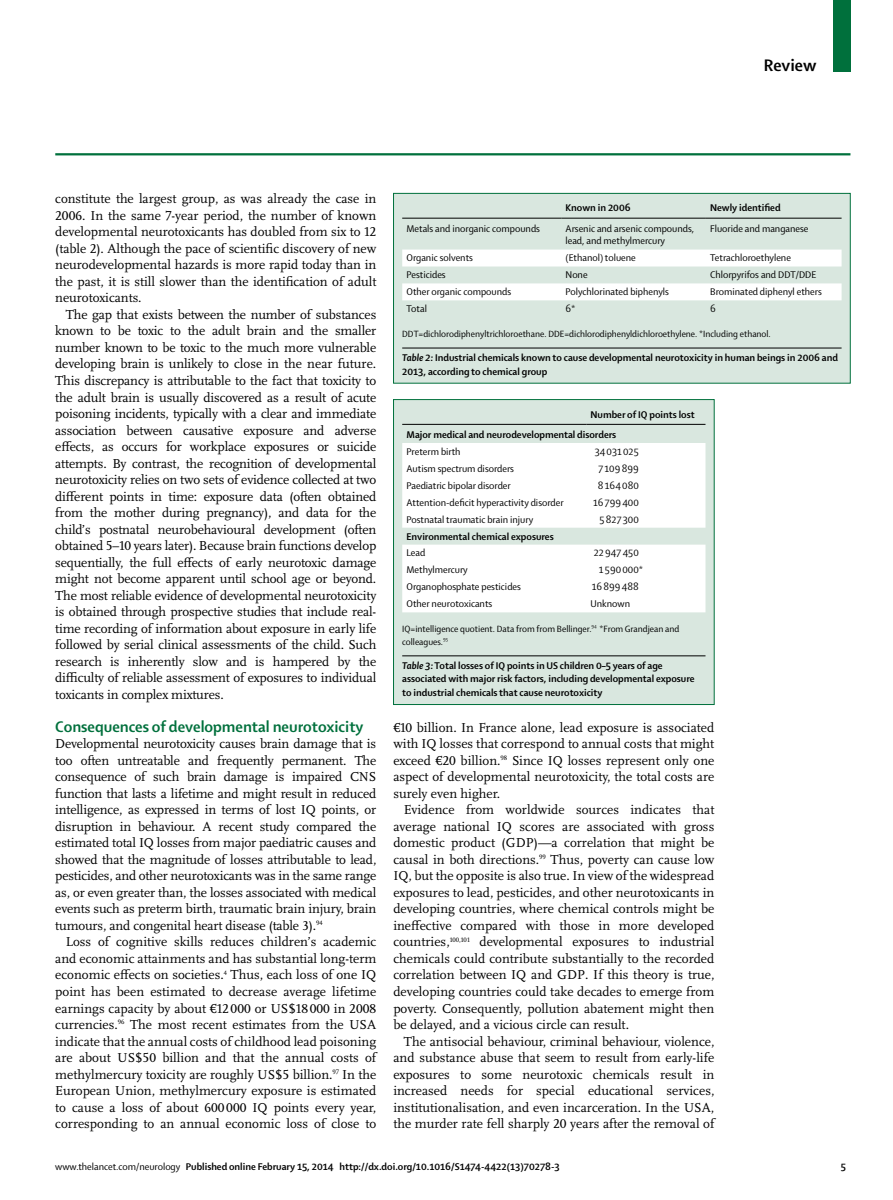
<style>
.page{position:relative;width:893px;height:1200px;background:#fff}
.page>*{position:absolute;margin:0;border:0;box-sizing:border-box;transform-origin:0 0}
.t1{font:700 18px "Shaker 2 Lancet";color:#000}
.t2{font:700 16.5px "Shaker 2 Lancet";color:#00703c}
.t3{font:13.5px/16.5px "Scala Lancet Pro";color:#000;text-align:justify}
.t4{font:10.5px/12.8px "Shaker 2 Lancet";color:#000}
.t5{font:700 10.5px/13.5px "Shaker 2 Lancet";color:#000}
.t6{font:9.75px/12.8px "Shaker 2 Lancet";color:#000}
.s1{font-style:italic}
.s2{font-weight:400}
</style>
<div class="page">
<div style="left:833px;top:0;width:17px;height:71px;background:#00703c"></div>
<hr style="left:55px;top:153px;width:795px;height:2px;background:#00703c">
<div style="left:393px;top:193px;width:457px;height:190px;background:#d9e7df"></div>
<hr style="left:402px;top:348px;width:440px;height:1px;background:#000">
<svg style="left:402px;top:249px;width:440px;height:51px"></svg>
<hr style="left:402px;top:218px;width:159px;height:1px;background:#000">
<hr style="left:561px;top:218px;width:145px;height:1px;background:#000">
<hr style="left:706px;top:218px;width:136px;height:1px;background:#000">
<div style="left:393px;top:193px;width:457px;height:190px;border:1px solid #00703c"></div>
<div style="left:393px;top:399px;width:321px;height:305px;background:#d9e7df"></div>
<hr style="left:402px;top:655px;width:303px;height:1px;background:#000">
<svg style="left:402px;top:443px;width:303px;height:169px;background:#fbfcfb"></svg>
<hr style="left:402px;top:424px;width:184px;height:1px;background:#000">
<hr style="left:586px;top:424px;width:119px;height:1px;background:#000">
<div style="left:393px;top:399px;width:321px;height:305px;border:1px solid #00703c"></div>
<h1 class="t1" style="left:764px;top:54px;width:54px">Review</h1>
<p class="t3" style="left:55px;top:191px;width:323px">constitute the largest group, as was already the case in 2006. In the same 7-year period, the number of known developmental neurotoxicants has doubled from six to 12 (table 2). Although the pace of scientific discovery of new neurodevelopmental hazards is more rapid today than in the past, it is still slower than the identification of adult neurotoxicants.</p>
<p class="t3" style="left:55px;top:306px;width:323px;text-indent:11px">The gap that exists between the number of substances known to be toxic to the adult brain and the smaller number known to be toxic to the much more vulnerable developing brain is unlikely to close in the near future.<br>This discrepancy is attributable to the fact that toxicity to the adult brain is usually discovered as a result of acute poisoning incidents, typically with a clear and immediate association between causative exposure and adverse effects, as occurs for workplace exposures or suicide attempts. By contrast, the recognition of developmental neurotoxicity relies on two sets of evidence collected at two different points in time: exposure data (often obtained from the mother during pregnancy), and data for the child’s postnatal neurobehavioural development (often obtained 5–10 years later). Because brain functions develop sequentially, the full effects of early neurotoxic damage might not become apparent until school age or beyond.<br>The most reliable evidence of developmental neurotoxicity is obtained through prospective studies that include real&shy;time recording of information about exposure in early life followed by serial clinical assessments of the child. Such research is inherently slow and is hampered by the difficulty of reliable assessment of exposures to individual toxicants in complex mixtures.</p>
<p class="t2" style="left:55px;top:715px;width:310px">Consequences of developmental neurotoxicity</p>
<p class="t3" style="left:55px;top:735px;width:323px">Developmental neurotoxicity causes brain damage that is too often untreatable and frequently permanent. The consequence of such brain damage is impaired CNS function that lasts a lifetime and might result in reduced intelligence, as expressed in terms of lost IQ points, or disruption in behaviour. A recent study compared the estimated total IQ losses from major paediatric causes and showed that the magnitude of losses attributable to lead, pesticides, and other neurotoxicants was in the same range as, or even greater than, the losses associated with medical events such as preterm birth, traumatic brain injury, brain tumours, and congenital heart disease (table 3).<sup>94</sup></p>
<p class="t3" style="left:55px;top:933px;width:323px;text-indent:11px">Loss of cognitive skills reduces children’s academic and economic attainments and has substantial long-term economic effects on societies.<sup>4</sup> Thus, each loss of one IQ point has been estimated to decrease average lifetime earnings capacity by about €12 000 or US$18 000 in 2008 currencies.<sup>96</sup> The most recent estimates from the USA indicate that the annual costs of childhood lead poisoning are about US$50 billion and that the annual costs of methylmercury toxicity are roughly US$5 billion.<sup>97</sup> In the European Union, methylmercury exposure is estimated to cause a loss of about 600000 IQ points every year, corresponding to an annual economic loss of close to</p>
<p class="t5" style="left:566px;top:201px;width:67px">Known in 2006</p>
<p class="t5" style="left:710px;top:201px;width:72px">Newly identified</p>
<p class="t4" style="left:406px;top:221px;width:135px">Metals and inorganic compounds</p>
<p class="t4" style="left:566px;top:221px;width:130px">Arsenic and arsenic compounds, lead, and methylmercury</p>
<p class="t4" style="left:710px;top:221px;width:100px">Fluoride and manganese</p>
<p class="t4" style="left:406px;top:251px;width:68px">Organic solvents</p>
<p class="t4" style="left:566px;top:251px;width:72px">(Ethanol) toluene</p>
<p class="t4" style="left:710px;top:251px;width:82px">Tetrachloroethylene</p>
<p class="t4" style="left:406px;top:268px;width:41px">Pesticides</p>
<p class="t4" style="left:566px;top:268px;width:24px">None</p>
<p class="t4" style="left:710px;top:268px;width:108px">Chlorpyrifos and DDT/DDE</p>
<p class="t4" style="left:406px;top:285px;width:106px">Other organic compounds</p>
<p class="t4" style="left:566px;top:285px;width:105px">Polychlorinated biphenyls</p>
<p class="t4" style="left:710px;top:285px;width:113px">Brominated diphenyl ethers</p>
<p class="t4" style="left:406px;top:302px;width:22px">Total</p>
<p class="t4" style="left:566px;top:302px;width:12px">6*</p>
<p class="t4" style="left:710px;top:302px;width:7px">6</p>
<p class="t6" style="left:402px;top:327px;width:370px">DDT=dichlorodiphenyltrichloroethane. DDE=dichlorodiphenyldichloroethylene. *Including ethanol.</p>
<p class="t5" style="left:402px;top:350px;width:437px"><span class="s1">Table 2:</span> Industrial chemicals known to cause developmental neurotoxicity in human beings in 2006 and<br>2013, according to chemical group</p>
<p class="t5" style="left:406px;top:403px;width:290px;line-height:20.4px;text-indent:184px">Number of IQ points lost<br>Major medical and neurodevelopmental disorders</p>
<p class="t4" style="left:406px;top:444px;width:56px">Preterm birth</p>
<p class="t4" style="left:595px;top:444px;width:46px">34031025</p>
<p class="t4" style="left:406px;top:461px;width:109px">Autism spectrum disorders</p>
<p class="t4" style="left:598px;top:461px;width:42px">7 109899</p>
<p class="t4" style="left:406px;top:478px;width:106px">Paediatric bipolar disorder</p>
<p class="t4" style="left:598px;top:478px;width:42px">8164080</p>
<p class="t4" style="left:406px;top:495px;width:159px">Attention-deficit hyperactivity disorder</p>
<p class="t4" style="left:593px;top:495px;width:47px">16799400</p>
<p class="t4" style="left:406px;top:512px;width:128px">Postnatal traumatic brain injury</p>
<p class="t4" style="left:599px;top:512px;width:41px">5827 300</p>
<p class="t5" style="left:406px;top:528px;width:149px">Environmental chemical exposures</p>
<p class="t4" style="left:406px;top:546px;width:20px">Lead</p>
<p class="t4" style="left:594px;top:546px;width:46px">22947450</p>
<p class="t4" style="left:406px;top:563px;width:63px">Methylmercury</p>
<p class="t4" style="left:599px;top:563px;width:46px">1 590000*</p>
<p class="t4" style="left:406px;top:580px;width:116px">Organophosphate pesticides</p>
<p class="t4" style="left:592px;top:580px;width:49px">16899488</p>
<p class="t4" style="left:406px;top:597px;width:87px">Other neurotoxicants</p>
<p class="t4" style="left:590px;top:597px;width:41px">Unknown</p>
<p class="t6" style="left:402px;top:621px;width:279px">IQ=intelligence quotient. Data from from Bellinger.<sup>94</sup> *From Grandjean and colleagues.<sup>95</sup></p>
<p class="t5" style="left:402px;top:658px;width:294px"><span class="s1">Table 3:</span> Total losses of IQ points in US children 0–5 years of age associated with major risk factors, including developmental exposure to industrial chemicals that cause neurotoxicity</p>
<p class="t3" style="left:393px;top:719px;width:323px">€10 billion. In France alone, lead exposure is associated with IQ losses that correspond to annual costs that might exceed €20 billion.<sup>98</sup> Since IQ losses represent only one aspect of developmental neurotoxicity, the total costs are surely even higher.</p>
<p class="t3" style="left:393px;top:801px;width:323px;text-indent:11px">Evidence from worldwide sources indicates that average national IQ scores are associated with gross domestic product (GDP)—a correlation that might be causal in both directions.<sup>99</sup> Thus, poverty can cause low IQ, but the opposite is also true. In view of the widespread exposures to lead, pesticides, and other neurotoxicants in developing countries, where chemical controls might be ineffective compared with those in more developed countries,<sup>100,101</sup> developmental exposures to industrial chemicals could contribute substantially to the recorded correlation between IQ and GDP. If this theory is true, developing countries could take decades to emerge from poverty. Consequently, pollution abatement might then be delayed, and a vicious circle can result.</p>
<p class="t3" style="left:393px;top:1032px;width:323px;text-indent:11px">The antisocial behaviour, criminal behaviour, violence, and substance abuse that seem to result from early-life exposures to some neurotoxic chemicals result in increased needs for special educational services, institutionalisation, and even incarceration. In the USA, the murder rate fell sharply 20 years after the removal of</p>
<p class="t5" style="left:55px;top:1158px;width:506px"><span class="s2">www.thelancet.com/neurology</span> Published online February 15, 2014 http://dx.doi.org/10.1016/S1474-4422(13)70278-3</p>
<p class="t5" style="left:841px;top:1158px;width:7px">5</p>
</div>
